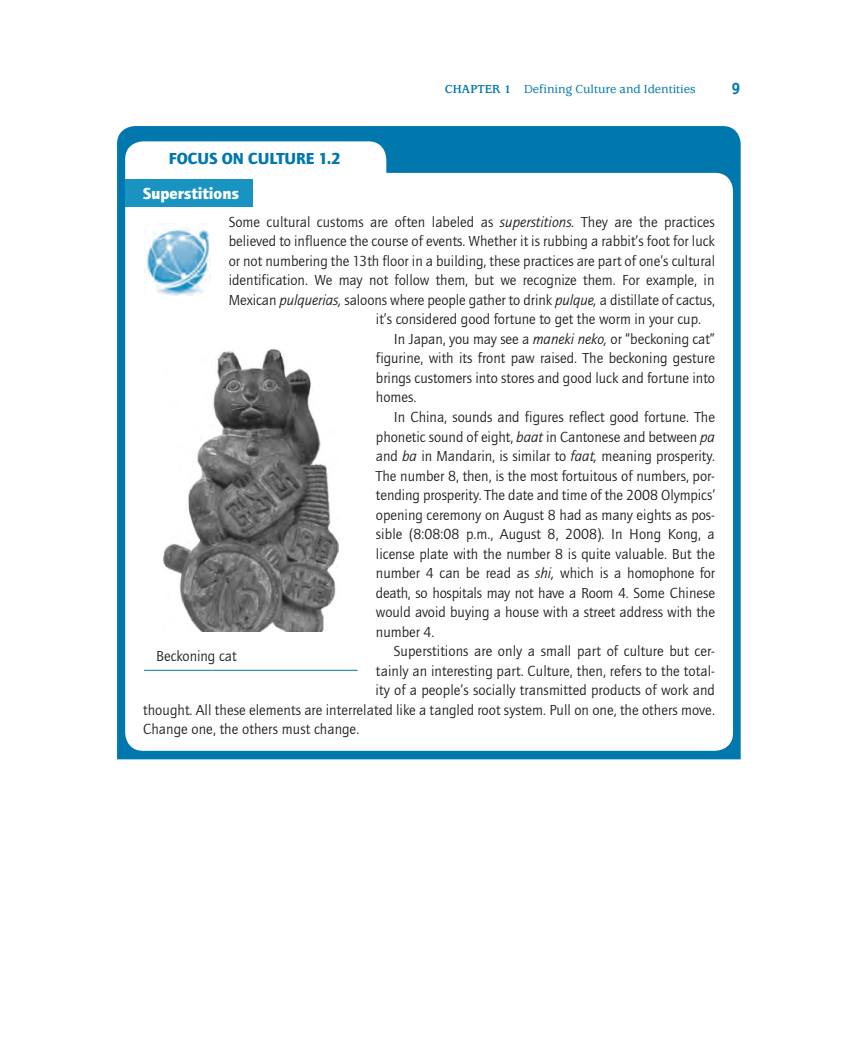
<style>
.page{position:relative;width:851px;height:1040px;background:#fff}
.page>*{position:absolute;margin:0;border:0;box-sizing:border-box;transform-origin:0 0}
.t1{font:900 16.5px "Quay Sans EF";color:#0078ae}
.Box_Number___Caption{font:900 16.5px "Quay Sans EF";color:#fff}
.t2{font:700 16.5px "Officina Sans";color:#0078ae}
.Boxed_Text{font:15px/19.5px "Quay Sans EF";color:#231f20;text-align:justify}
.Table_Caption_Char{font:15px "Quay Sans EF";color:#231f20}
.t3{font:500 12.75px "Usherwood";color:#0078ae}
.s1{font-weight:700}
.s2{font-style:italic}
</style>
<div class="page">
<div style="left:117px;top:126px;width:623px;height:633px;background:#0078ae"></div>
<div style="left:125px;top:173px;width:608px;height:577px;background:#fff;border-radius:18px"></div>
<svg style="left:125px;top:141px;width:261px;height:65px"></svg>
<div style="left:125px;top:179px;width:127px;height:27px;background:#1993c2"></div>
<img style="left:144px;top:228px;width:67px;height:68px">
<img style="left:164px;top:349px;width:175px;height:283px">
<hr style="left:144px;top:670px;width:213px;height:1px;background:#0078ae">
<p class="t1" style="left:169px;top:148px;width:173px">FOCUS ON CULTURE 1.2</p>
<p class="Box_Number___Caption" style="left:143px;top:184px;width:98px">Superstitions</p>
<p class="t3" style="left:445px;top:82px;width:252px"><span class="s1">CHAPTER 1</span> Defining Culture and Identities</p>
<p class="t2" style="left:731px;top:78px;width:11px">9</p>
<p class="Boxed_Text" style="left:229px;top:212px;width:487px">Some cultural customs are often labeled as <span class="s2">superstitions.</span> They are the practices</p>
<p class="Boxed_Text" style="left:229px;top:232px;width:487px">believed to influence the course of events. Whether it is rubbing a rabbit’s foot for luck</p>
<p class="Boxed_Text" style="left:229px;top:251px;width:488px">or not numbering the 13th floor in a building, these practices are part of one’s cultural</p>
<p class="Boxed_Text" style="left:229px;top:271px;width:487px">identification. We may not follow them, but we recognize them. For example, in</p>
<p class="Boxed_Text" style="left:229px;top:290px;width:488px">Mexican <span class="s2">pulquerias,</span> saloons where people gather to drink <span class="s2">pulque,</span> a distillate of cactus,</p>
<p class="Boxed_Text" style="left:376px;top:310px;width:326px">it’s considered good fortune to get the worm in your cup.</p>
<p class="Boxed_Text" style="left:376px;top:329px;width:340px;text-indent:18px">In Japan, you may see a <span class="s2">maneki neko,</span> or “beckoning cat” figurine, with its front paw raised. The beckoning gesture brings customers into stores and good luck and fortune into homes.</p>
<p class="Boxed_Text" style="left:376px;top:407px;width:341px;text-indent:18px">In China, sounds and figures reflect good fortune. The phonetic sound of eight, <span class="s2">baat</span> in Cantonese and between <span class="s2">pa </span>and <span class="s2">ba</span> in Mandarin, is similar to <span class="s2">faat,</span> meaning prosperity.<br>The number 8, then, is the most fortuitous of numbers, por&shy;tending prosperity. The date and time of the 2008 Olympics’ opening ceremony on August 8 had as many eights as pos&shy;sible (8:08:08 p.m., August 8, 2008). In Hong Kong, a license plate with the number 8 is quite valuable. But the number 4 can be read as <span class="s2">shi,</span> which is a homophone for death, so hospitals may not have a Room 4. Some Chinese would avoid buying a house with a street address with the number 4.</p>
<p class="Boxed_Text" style="left:394px;top:641px;width:322px">Superstitions are only a small part of culture but cer-</p>
<p class="Boxed_Text" style="left:376px;top:661px;width:340px">tainly an interesting part. Culture, then, refers to the total-</p>
<p class="Boxed_Text" style="left:375px;top:680px;width:341px">ity of a people’s socially transmitted products of work and</p>
<p class="Boxed_Text" style="left:143px;top:700px;width:573px">thought. All these elements are interrelated like a tangled root system. Pull on one, the others move.</p>
<p class="Boxed_Text" style="left:143px;top:719px;width:218px">Change one, the others must change.</p>
<p class="Table_Caption_Char" style="left:156px;top:647px;width:82px">Beckoning cat</p>
</div>
